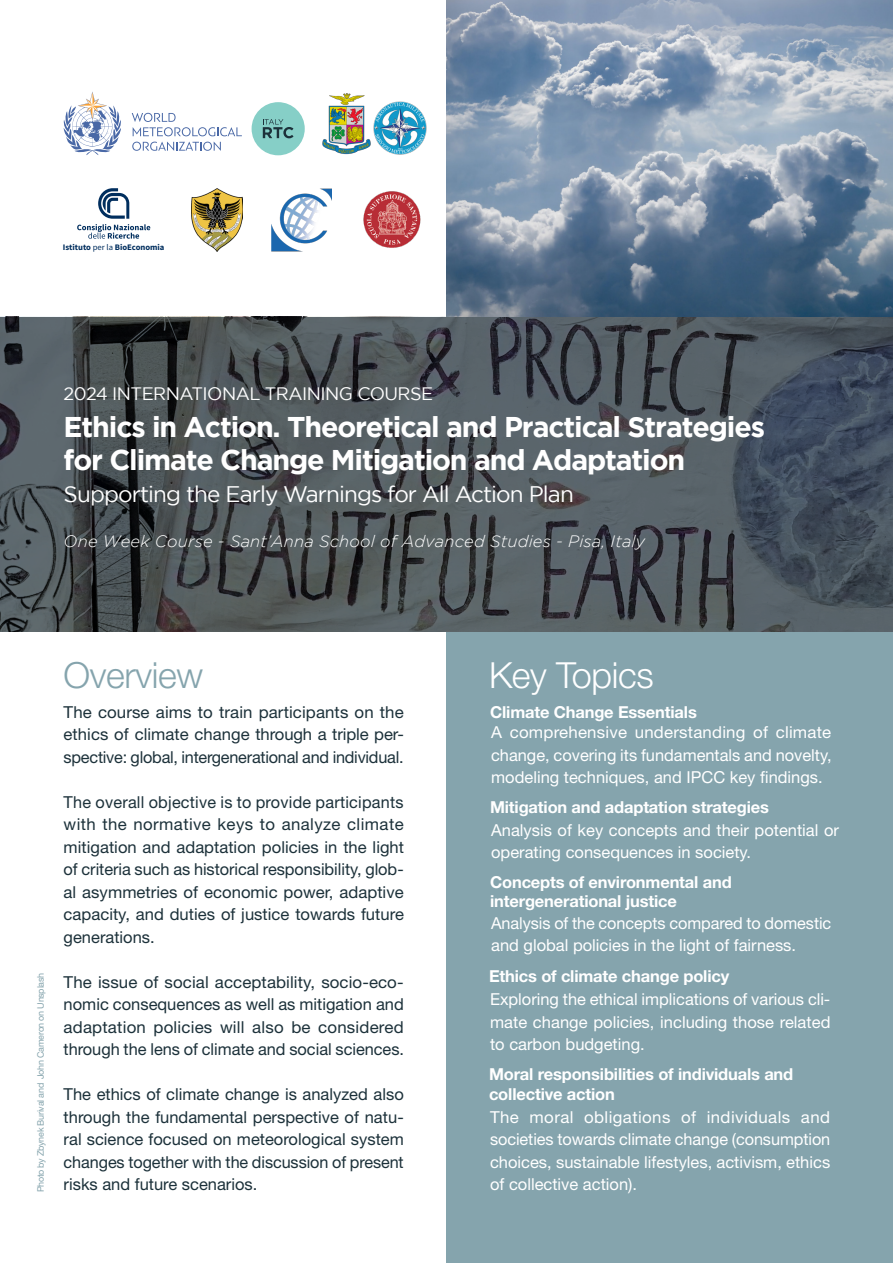
<style>
.page{position:relative;width:893px;height:1263px;background:#fff}
.page>*{position:absolute;margin:0;border:0;box-sizing:border-box;transform-origin:0 0}
.t1{font:300 36px "Helvetica Neue LT Std";letter-spacing:-.01em;color:#fff}
.t2{font:300 36px "Helvetica Neue LT Std";letter-spacing:-.01em;color:#85a4ad}
.t3{font:700 28.5px/33px "Gotham";letter-spacing:-.04em;color:#fff}
.t4{font:22.5px "Gotham";letter-spacing:-.04em;color:#fff}
.t5{font:18px "Gotham";letter-spacing:-.03em;color:#fff}
.t6{font:16.5px/22.5px "Helvetica Neue LT Std";color:#1c313a;text-align:justify}
.t7{font:16.5px/22.5px "Helvetica Neue LT Std";color:#fff;text-align:justify}
.t8{font:700 16.5px/19.5px "Helvetica Neue LT Std";letter-spacing:-.01em;color:#fff}
.t9{font:italic 300 16.5px "Gotham";letter-spacing:.01em;color:#fff}
.t10{font:9px "Helvetica Neue LT Std";letter-spacing:-.03em;color:#85a4ad}
.t11{font:700 8.4px "Source Sans Pro";color:#002e5e}
.s1{font-weight:400}
</style>
<div class="page">
<div style="left:446px;top:631px;width:447px;height:632px;background:#85a4ad"></div>
<svg style="left:0;top:317px;width:893px;height:314px;background:#4b5258"></svg>
<img style="left:446px;top:0;width:447px;height:317px">
<img style="left:363px;top:191px;width:58px;height:57px">
<img style="left:191px;top:188px;width:52px;height:64px">
<img style="left:272px;top:188px;width:59px;height:64px">
<svg style="left:77px;top:188px;width:73px;height:51px"></svg>
<svg style="left:132px;top:113px;width:110px;height:23px"></svg>
<svg style="left:132px;top:142px;width:89px;height:9px"></svg>
<svg style="left:63px;top:92px;width:58px;height:63px"></svg>
<div style="left:252px;top:102px;width:53px;height:53px;background:#86cfc7;border-radius:50%"></div>
<svg style="left:263px;top:119px;width:31px;height:19px"></svg>
<img style="left:322px;top:93px;width:49px;height:62px">
<img style="left:373px;top:101px;width:54px;height:54px">
<p class="t11" style="left:63px;top:242px;width:103px">Istituto <span class="s1">per la</span> BioEconomia</p>
<p class="t5" style="left:64px;top:384px;width:371px">2024 INTERNATIONAL TRAINING COURSE</p>
<p class="t3" style="left:64px;top:409px;width:703px">Ethics in Action. Theoretical and Practical Strategies for Climate Change Mitigation and Adaptation</p>
<p class="t4" style="left:64px;top:481px;width:512px">Supporting the Early Warnings for All Action Plan</p>
<p class="t9" style="left:64px;top:532px;width:583px">One Week Course - Sant’Anna School of Advanced Studies - Pisa, Italy</p>
<p class="t10" style="left:35px;top:1192px;width:221px;rotate:-90deg">Photo by Zbynek Burival and John Cameron on Unsplash</p>
<p class="t2" style="left:64px;top:653px;width:141px">Overview</p>
<p class="t1" style="left:489px;top:653px;width:166px">Key Topics</p>
<p class="t6" style="left:64px;top:700px;width:342px">The course aims to train participants on the ethics of climate change through a triple per&shy;spective: global, intergenerational and individual.</p>
<p class="t6" style="left:64px;top:790px;width:342px">The overall objective is to provide participants with the normative keys to analyze climate mitigation and adaptation policies in the light of criteria such as historical responsibility, glob&shy;al asymmetries of economic power, adaptive capacity, and duties of justice towards future generations.</p>
<p class="t6" style="left:64px;top:970px;width:342px">The issue of social acceptability, socio-eco&shy;nomic consequences as well as mitigation and adaptation policies will also be considered through the lens of climate and social sciences.</p>
<p class="t6" style="left:64px;top:1083px;width:342px">The ethics of climate change is analyzed also through the fundamental perspective of natu&shy;ral science focused on meteorological system changes together with the discussion of present risks and future scenarios.</p>
<p class="t8" style="left:490px;top:701px;width:208px">Climate Change Essentials</p>
<p class="t7" style="left:491px;top:721px;width:342px">A comprehensive understanding of climate change, covering its fundamentals and novelty, modeling techniques, and IPCC key findings.</p>
<p class="t8" style="left:490px;top:797px;width:280px">Mitigation and adaptation strategies</p>
<p class="t7" style="left:491px;top:818px;width:349px">Analysis of key concepts and their potential or operating consequences in society.</p>
<p class="t8" style="left:490px;top:872px;width:243px">Concepts of environmental and</p>
<p class="t8" style="left:490px;top:891px;width:188px">intergenerational justice</p>
<p class="t7" style="left:491px;top:911px;width:342px">Analysis of the concepts compared to domestic and global policies in the light of fairness.</p>
<p class="t8" style="left:489px;top:966px;width:242px">Ethics of climate change policy</p>
<p class="t7" style="left:490px;top:988px;width:342px">Exploring the ethical implications of various cli&shy;mate change policies, including those related to carbon budgeting.</p>
<p class="t8" style="left:489px;top:1064px;width:306px">Moral responsibilities of individuals and collective action</p>
<p class="t7" style="left:490px;top:1105px;width:342px">The moral obligations of individuals and societies towards climate change (consumption choices, sustainable lifestyles, activism, ethics of collective action).</p>
</div>
